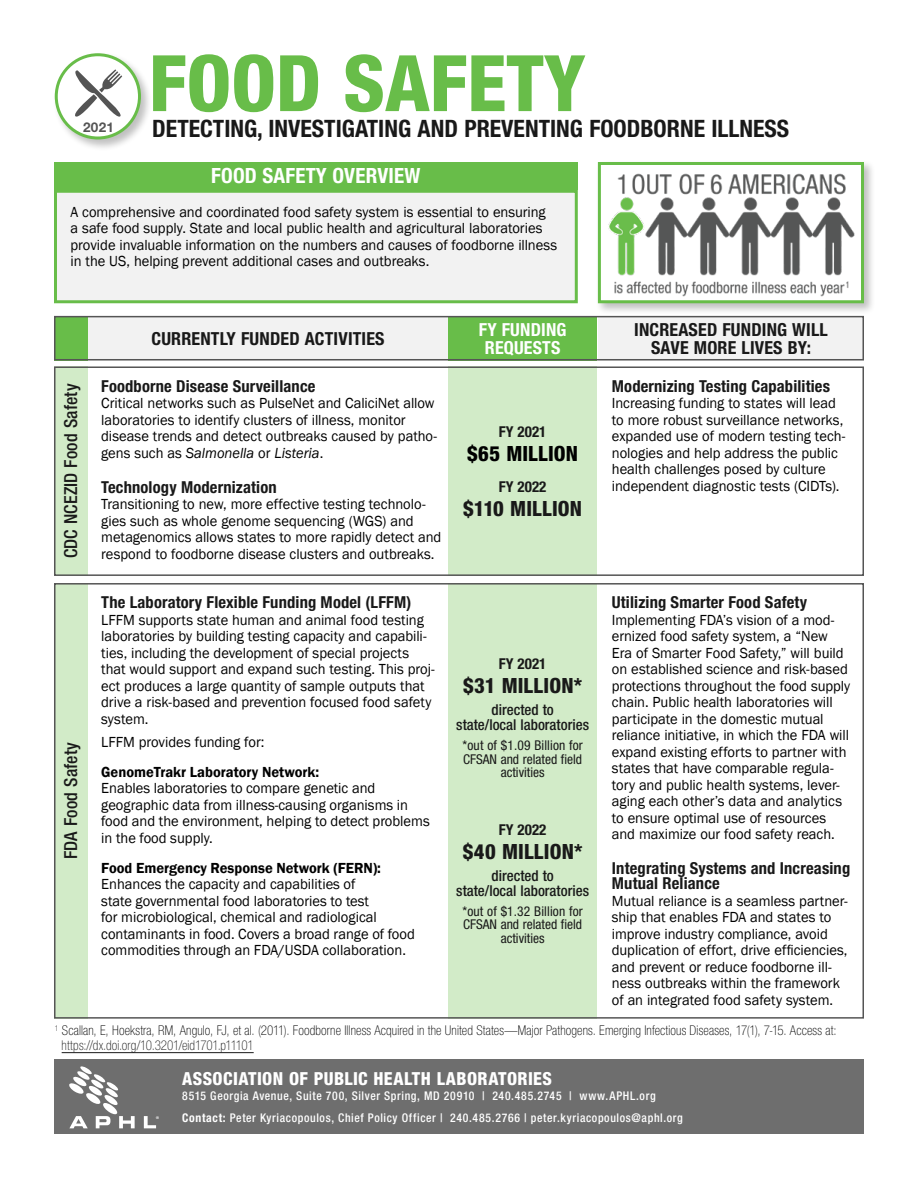
<style>
.page{position:relative;width:918px;height:1188px;background:#fff}
.page>*{position:absolute;margin:0;border:0;box-sizing:border-box;transform-origin:0 0}
.t1{font:800 condensed 78px "Helvetica Neue LT Std";color:#68bd49}
.Subtitle{font:700 condensed 24px "Helvetica Neue LT Std";color:#191919}
.Ask{font:800 condensed 21px "Helvetica Neue LT Std";letter-spacing:.005em;color:#191919}
.Header_1{font:700 condensed 21px "Helvetica Neue LT Std";letter-spacing:.01em;color:#fff}
.Ask-2{font:800 condensed 21px "Helvetica Neue LT Std";letter-spacing:.01em;color:#000}
.Chart_Header{font:700 condensed 18px/18px "Helvetica Neue LT Std";letter-spacing:.01em;color:#191919;text-align:center}
.APHL_name{font:800 condensed 18px "Helvetica Neue LT Std";letter-spacing:.02em;color:#fff}
.Chart_Header-2{font:500 condensed 18px "Helvetica Neue LT Std";letter-spacing:.01em;color:#191919}
.Chart_Header-3{font:700 condensed 18px/18px "Helvetica Neue LT Std";letter-spacing:.01em;color:#fff;text-align:center}
.Header_2{font:700 condensed 16.5px/15px "Helvetica Neue LT Std";letter-spacing:.01em;color:#191919}
.Body{font:15px/16.5px "Franklin Gothic";letter-spacing:-.005em;color:#000}
.Body_bold_until{font:15px/16.5px "Franklin Gothic";color:#000}
.note{font:500 condensed 15px/15px "Helvetica Neue LT Std";color:#191919;text-align:center}
.FY{font:700 condensed 15px "Helvetica Neue LT Std";color:#191919}
.Body-2{font:100 condensed 13.5px/15px "Helvetica Neue LT Std";letter-spacing:.01em;color:#000}
.note-2{font:condensed 13.5px/13.5px "Helvetica Neue LT Std";color:#191919;text-align:center}
.Year{font:700 13.5px "Helvetica Neue LT Std";color:#555}
.Address_and_Contact{font:500 condensed 12px "Helvetica Neue LT Std";letter-spacing:.055em;color:#fff}
.t2{font:8.4px "Myriad Pro";color:#fff}
.s1{font-style:italic}
.s2{font-weight:600}
.s3{color:#191919}
.s4{font-weight:700}
</style>
<div class="page">
<div style="left:55px;top:1060px;width:809px;height:74px;background:#6e6e6e"></div>
<div style="left:56px;top:191px;width:520px;height:111px;background:#f2f2f2"></div>
<div style="left:54px;top:190px;width:524px;height:113px;border:3px solid #68bd49"></div>
<div style="left:448px;top:366px;width:149px;height:210px;background:#d2ebc8"></div>
<div style="left:448px;top:583px;width:149px;height:436px;background:#d2ebc8"></div>
<div style="left:598px;top:316px;width:266px;height:44px;background:#f2f2f2"></div>
<div style="left:88px;top:316px;width:360px;height:44px;background:#f2f2f2"></div>
<div style="left:54px;top:316px;width:34px;height:44px;background:#68bd49"></div>
<div style="left:448px;top:316px;width:149px;height:44px;background:#68bd49"></div>
<div style="left:54px;top:366px;width:34px;height:210px;background:#d2ebc8"></div>
<div style="left:54px;top:583px;width:34px;height:436px;background:#d2ebc8"></div>
<div style="left:54px;top:366px;width:810px;height:210px;border:2px solid #555"></div>
<div style="left:54px;top:583px;width:810px;height:436px;border:2px solid #555"></div>
<svg style="left:144px;top:1116px;width:12px;height:12px"></svg>
<svg style="left:69px;top:1066px;width:66px;height:62px"></svg>
<div style="left:54px;top:316px;width:810px;height:44px;border:2px solid #555"></div>
<div style="left:53px;top:51px;width:99px;height:100px;background:#000;opacity:.25"></div>
<div style="left:56px;top:55px;width:84px;height:83px;background:#fff;border-radius:50%"></div>
<div style="left:55px;top:53px;width:86px;height:87px;border:3px solid #68bd49;border-radius:50%"></div>
<div style="left:54px;top:162px;width:524px;height:28px;background:#68bd49"></div>
<div style="left:596px;top:160px;width:280px;height:155px;background:#000;opacity:.25"></div>
<img style="left:602px;top:166px;width:258px;height:133px">
<div style="left:598px;top:162px;width:266px;height:141px;border:3px solid #68bd49"></div>
<svg style="left:75px;top:69px;width:48px;height:48px"></svg>
<hr style="left:62px;top:1052px;width:192px;height:1px;background:#191919">
<p class="Year" style="left:83px;top:119px;width:33px">2021</p>
<p class="t1" style="left:149px;top:35px;width:438px">FOOD SAFETY</p>
<p class="Subtitle" style="left:152px;top:114px;width:638px">DETECTING, INVESTIGATING AND PREVENTING FOODBORNE ILLNESS</p>
<p class="Header_1" style="left:211px;top:163px;width:211px">FOOD SAFETY OVERVIEW</p>
<p class="Body" style="left:70px;top:204px;width:488px">A comprehensive and coordinated food safety system is essential to ensuring<br>a safe food supply. State and local public health and agricultural laboratories provide invaluable information on the numbers and causes of foodborne illness in the US, helping prevent additional cases and outbreaks.</p>
<p class="Chart_Header-2" style="left:60px;top:558px;width:176px;rotate:-90deg">CDC NCEZID Food Safety</p>
<p class="Chart_Header-2" style="left:60px;top:859px;width:119px;rotate:-90deg">FDA Food Safety</p>
<p class="Chart_Header" style="left:152px;top:329px;width:235px">CURRENTLY FUNDED ACTIVITIES</p>
<p class="Chart_Header-3" style="left:479px;top:320px;width:89px">FY FUNDING<br>REQUESTS</p>
<p class="Header_2" style="left:101px;top:378px;width:216px">Foodborne Disease Surveillance</p>
<p class="Body" style="left:101px;top:395px;width:338px">Critical networks such as PulseNet and CaliciNet allow laboratories to identify clusters of illness, monitor disease trends and detect outbreaks caused by patho&shy;gens such as <span class="s1">Salmonella</span> or <span class="s1">Listeria</span>.</p>
<p class="Header_2" style="left:101px;top:479px;width:177px">Technology Modernization</p>
<p class="Body" style="left:101px;top:497px;width:342px">Transitioning to new, more effective testing technolo&shy;gies such as whole genome sequencing (WGS) and metagenomics allows states to more rapidly detect and respond to foodborne disease clusters and outbreaks.</p>
<p class="Header_2" style="left:101px;top:594px;width:312px">The Laboratory Flexible Funding Model (LFFM)</p>
<p class="Body" style="left:101px;top:612px;width:335px">LFFM supports state human and animal food testing laboratories by building testing capacity and capabili&shy;ties, including the development of special projects that would support and expand such testing. This proj&shy;ect produces a large quantity of sample outputs that drive a risk-based and prevention focused food safety system.</p>
<p class="Body" style="left:101px;top:734px;width:165px">LFFM provides funding for:</p>
<p class="Body_bold_until" style="left:101px;top:764px;width:330px"><span class="s2">GenomeTrakr Laboratory Network:<br></span>Enables laboratories to compare genetic and geographic data from illness-causing organisms in food and the environment, helping to detect problems in the food supply.</p>
<p class="Body_bold_until" style="left:101px;top:860px;width:315px"><span class="s2">Food Emergency Response Network (FERN):<br></span>Enhances the capacity and capabilities of<br>state governmental food laboratories to test<br>for microbiological, chemical and radiological contaminants in food. Covers a broad range of food commodities through an FDA/USDA collaboration.</p>
<p class="FY" style="left:499px;top:422px;width:49px">FY 2021</p>
<p class="Ask-2" style="left:467px;top:440px;width:113px">$65 MILLION</p>
<p class="FY" style="left:499px;top:478px;width:49px">FY 2022</p>
<p class="Ask" style="left:463px;top:496px;width:120px">$110 MILLION</p>
<p class="FY" style="left:499px;top:655px;width:49px">FY 2021</p>
<p class="Ask" style="left:463px;top:673px;width:121px">$31 MILLION*</p>
<p class="note" style="left:456px;top:702px;width:134px">directed to<br>state/local laboratories</p>
<p class="note-2" style="left:463px;top:739px;width:122px">*out of $1.09 Billion for<br>CFSAN and related field activities</p>
<p class="FY" style="left:499px;top:821px;width:49px">FY 2022</p>
<p class="Ask" style="left:463px;top:838px;width:121px">$40 MILLION*</p>
<p class="note" style="left:456px;top:868px;width:134px">directed to<br>state/local laboratories</p>
<p class="note-2" style="left:462px;top:904px;width:122px">*out of $1.32 Billion for<br>CFSAN and related field activities</p>
<p class="Chart_Header" style="left:634px;top:320px;width:195px">INCREASED FUNDING WILL<br>SAVE MORE LIVES BY:</p>
<p class="Header_2" style="left:612px;top:378px;width:220px">Modernizing Testing Capabilities</p>
<p class="Body" style="left:612px;top:395px;width:235px">Increasing funding to states will lead to more robust surveillance networks, expanded use of modern testing tech&shy;nologies and help address the public health challenges posed by culture independent diagnostic tests (CIDTs).</p>
<p class="Header_2" style="left:612px;top:594px;width:197px">Utilizing Smarter Food Safety</p>
<p class="Body" style="left:612px;top:612px;width:240px">Implementing FDA’s vision of a mod&shy;ernized food safety system, a “New Era of Smarter Food Safety,” will build on established science and risk-based protections throughout the food supply chain. Public health laboratories will participate in the domestic mutual reliance initiative, in which the FDA will expand existing efforts to partner with states that have comparable regula&shy;tory and public health systems, lever&shy;aging each other’s data and analytics to ensure optimal use of resources and maximize our food safety reach.</p>
<p class="Header_2" style="left:612px;top:861px;width:240px">Integrating Systems and Increasing<br>Mutual Reliance</p>
<p class="Body" style="left:612px;top:893px;width:237px">Mutual reliance is a seamless partner&shy;ship that enables FDA and states to improve industry compliance, avoid duplication of effort, drive efficiencies, and prevent or reduce foodborne ill&shy;ness outbreaks within the framework of an integrated food safety system.</p>
<p class="Body-2" style="left:62px;top:1023px;width:776px;text-indent:-7px"><sup>1</sup> Scallan, E, Hoekstra, RM, Angulo, FJ, et al. (2011). Foodborne Illness Acquired in the United States—Major Pathogens. Emerging Infectious Diseases, 17(1), 7-15. Access at: <span class="s3">https://dx.doi.org/10.3201/eid1701.p11101</span></p>
<p class="t2" style="left:156px;top:1114px;width:5px">®</p>
<p class="APHL_name" style="left:182px;top:1067px;width:371px">ASSOCIATION OF PUBLIC HEALTH LABORATORIES</p>
<p class="Address_and_Contact" style="left:182px;top:1089px;width:475px">8515 Georgia Avenue, Suite 700, Silver Spring, MD 20910 | 240.485.2745 | www.APHL.org</p>
<p class="Address_and_Contact" style="left:182px;top:1110px;width:502px"><span class="s4">Contact:</span> Peter Kyriacopoulos, Chief Policy Officer | 240.485.2766 | peter.kyriacopoulos@aphl.org</p>
</div>
